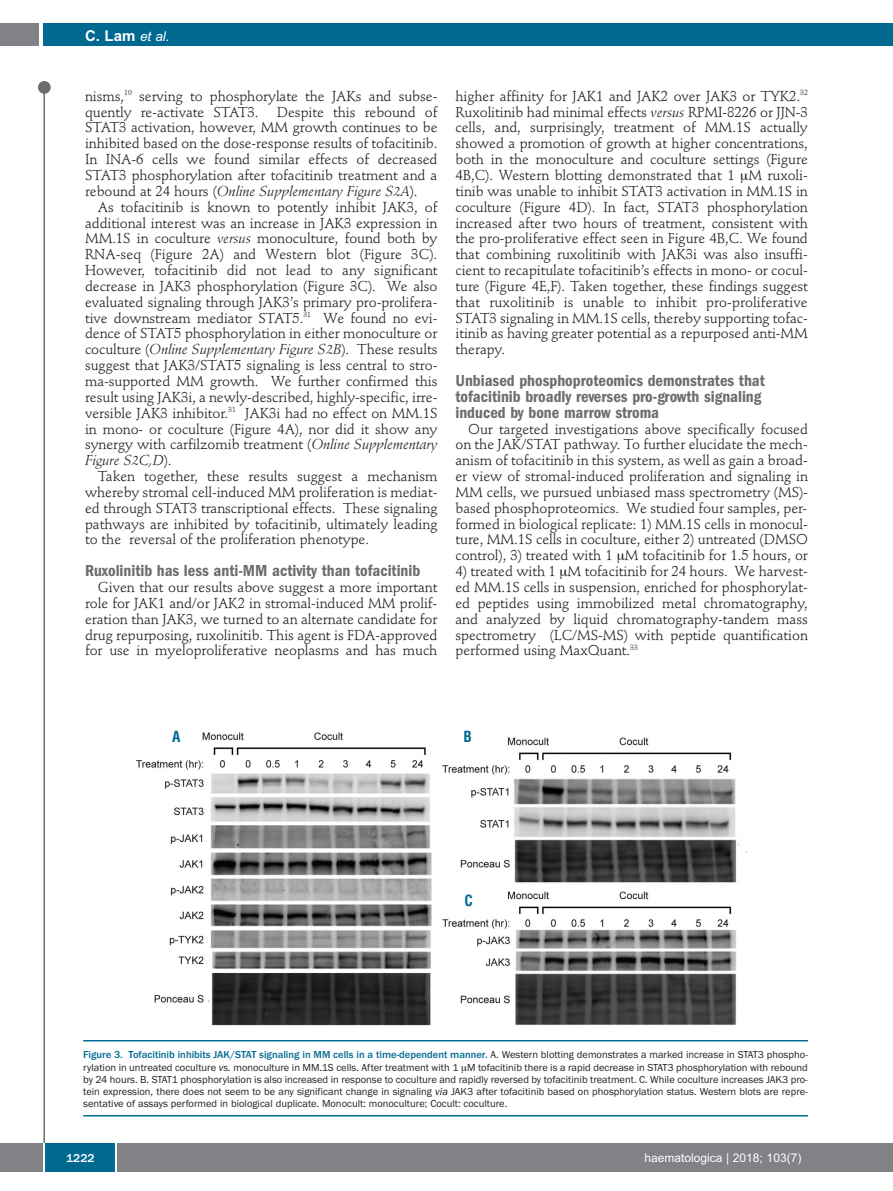
<style>
.page{position:relative;width:893px;height:1191px;background:#fff}
.page>*{position:absolute;margin:0;border:0;box-sizing:border-box;transform-origin:0 0}
.t1{font:600 condensed 16.5px/15.9px "Franklin Gothic";color:#6c6d70}
.t2{font:700 15px "Arial";color:#fff}
.t3{font:700 condensed 15px "Helvetica";color:#006991}
.t4{font:14.25px/15.9px "Stempel Schneidler";letter-spacing:-.005em;color:#231f20;text-align:justify}
.t5{font:12px "Arial";color:#fff}
.t6{font:500 12px "Franklin Gothic";color:#fff}
.t7{font:10.5px/12px "Franklin Gothic";color:#231f20;text-align:justify}
.s1{font-weight:400;font-style:italic;font-size:13.5px}
.s2{font-style:italic}
.s3{font-weight:500;color:#006991}
</style>
<div class="page">
<div style="left:38px;top:81px;width:13px;height:13px;background:#6c6d70;border-radius:50%"></div>
<hr style="left:43px;top:84px;width:2px;height:1061px;background:#6c6d70">
<div style="left:43px;top:23px;width:850px;height:22px;background:#006991"></div>
<div style="left:0;top:23px;width:39px;height:22px;background:#808285"></div>
<div style="left:0;top:1143px;width:893px;height:28px;background:#808285"></div>
<div style="left:45px;top:1143px;width:71px;height:28px;background:#006991"></div>
<hr style="left:43px;top:1143px;width:2px;height:28px;background:#fff">
<svg style="left:116px;top:1143px;width:1px;height:28px"></svg>
<img style="left:136px;top:732px;width:611px;height:294px">
<hr style="left:83px;top:1040px;width:725px;height:1px;background:#006991">
<hr style="left:83px;top:1115px;width:725px;height:1px;background:#006991">
<p class="t2" style="left:85px;top:27px;width:86px">C. Lam <span class="s1">et al.</span></p>
<p class="t4" style="left:85px;top:89px;width:354px">nisms,<sup>10</sup> serving to phosphorylate the JAKs and subse&shy;quently re-activate STAT3.</p>
<p class="t4" style="left:85px;top:105px;width:354px;text-indent:192px">Despite this rebound of STAT3 activation, however, MM growth continues to be inhibited based on the dose-response results of tofacitinib.<br>In INA-6 cells we found similar effects of decreased STAT3 phosphorylation after tofacitinib treatment and a rebound at 24 hours (<span class="s2">Online Supplementary Figure S2A</span>).</p>
<p class="t4" style="left:85px;top:200px;width:354px;text-indent:13px">As tofacitinib is known to potently inhibit JAK3, of additional interest was an increase in JAK3 expression in MM.1S in coculture <span class="s2">versus</span> monoculture, found both by RNA-seq (Figure 2A) and Western blot (Figure 3C).<br>However, tofacitinib did not lead to any significant decrease in JAK3 phosphorylation (Figure 3C). We also evaluated signaling through JAK3’s primary pro-prolifera&shy;tive downstream mediator STAT5.<sup>31</sup> We found no evi&shy;dence of STAT5 phosphorylation in either monoculture or coculture (<span class="s2">Online Supplementary Figure S2B</span>). These results suggest that JAK3/STAT5 signaling is less central to stro&shy;ma-supported MM growth. We further confirmed this result using JAK3i, a newly-described, highly-specific, irre&shy;versible JAK3 inhibitor.<sup>31</sup> JAK3i had no effect on MM.1S in mono- or coculture (Figure 4A), nor did it show any synergy with carfilzomib treatment (<span class="s2">Online Supplementary Figure S2C,D</span>).</p>
<p class="t4" style="left:85px;top:469px;width:354px;text-indent:13px">Taken together, these results suggest a mechanism whereby stromal cell-induced MM proliferation is mediat&shy;ed through STAT3 transcriptional effects. These signaling pathways are inhibited by tofacitinib, ultimately leading to the reversal of the proliferation phenotype.</p>
<p class="t1" style="left:85px;top:564px;width:337px">Ruxolinitib has less anti-MM activity than tofacitinib</p>
<p class="t4" style="left:85px;top:580px;width:354px;text-indent:13px">Given that our results above suggest a more important role for JAK1 and/or JAK2 in stromal-induced MM prolif&shy;eration than JAK3, we turned to an alternate candidate for drug repurposing, ruxolinitib. This agent is FDA-approved for use in myeloproliferative neoplasms and has much</p>
<p class="t4" style="left:455px;top:89px;width:354px">higher affinity for JAK1 and JAK2 over JAK3 or TYK2.<sup>32<br></sup>Ruxolitinib had minimal effects <span class="s2">versus</span> RPMI-8226 or JJN-3 cells, and, surprisingly, treatment of MM.1S actually showed a promotion of growth at higher concentrations, both in the monoculture and coculture settings (Figure 4B,C). Western blotting demonstrated that 1 M ruxoli&shy;tinib was unable to inhibit STAT3 activation in MM.1S in coculture (Figure 4D). In fact, STAT3 phosphorylation increased after two hours of treatment, consistent with the pro-proliferative effect seen in Figure 4B,C. We found that combining ruxolitinib with JAK3i was also insuffi&shy;cient to recapitulate tofacitinib’s effects in mono- or cocul&shy;ture (Figure 4E,F). Taken together, these findings suggest that ruxolitinib is unable to inhibit pro-proliferative STAT3 signaling in MM.1S cells, thereby supporting tofac&shy;itinib as having greater potential as a repurposed anti-MM therapy.</p>
<p class="t1" style="left:455px;top:374px;width:311px">Unbiased phosphoproteomics demonstrates that tofacitinib broadly reverses pro-growth signaling induced by bone marrow stroma</p>
<p class="t4" style="left:455px;top:422px;width:354px;text-indent:13px">Our targeted investigations above specifically focused on the JAK/STAT pathway. To further elucidate the mech&shy;anism of tofacitinib in this system, as well as gain a broad&shy;er view of stromal-induced proliferation and signaling in MM cells, we pursued unbiased mass spectrometry (MS)- based phosphoproteomics. We studied four samples, per&shy;formed in biological replicate: 1) MM.1S cells in monocul&shy;ture, MM.1S cells in coculture, either 2) untreated (DMSO control), 3) treated with 1 M tofacitinib for 1.5 hours, or</p>
<p class="t4" style="left:455px;top:565px;width:354px">4) treated with 1 M tofacitinib for 24 hours. We harvest&shy;ed MM.1S cells in suspension, enriched for phosphorylat&shy;ed peptides using immobilized metal chromatography, and analyzed by liquid chromatography-tandem mass spectrometry (LC/MS-MS) with peptide quantification performed using MaxQuant.<sup>33</sup></p>
<p class="t3" style="left:172px;top:728px;width:10px">A</p>
<p class="t3" style="left:463px;top:728px;width:10px">B</p>
<p class="t3" style="left:464px;top:892px;width:10px">C</p>
<p class="t7" style="left:83px;top:1048px;width:726px"><span class="s3">Figure 3. Tofacitinib inhibits JAK/STAT signaling in MM cells in a time-dependent manner.</span> A. Western blotting demonstrates a marked increase in STAT3 phospho&shy;rylation in untreated coculture <span class="s2">vs.</span> monoculture in MM.1S cells. After treatment with 1 M tofacitinib there is a rapid decrease in STAT3 phosphorylation with rebound by 24 hours. B. STAT1 phosphorylation is also increased in response to coculture and rapidly reversed by tofacitinib treatment. C. While coculture increases JAK3 pro&shy;tein expression, there does not seem to be any significant change in signaling <span class="s2">via</span> JAK3 after tofacitinib based on phosphorylation status. Western blots are repre&shy;sentative of assays performed in biological duplicate. Monocult: monoculture; Cocult: coculture.</p>
<p class="t6" style="left:66px;top:1150px;width:30px">1222</p>
<p class="t5" style="left:644px;top:1150px;width:158px">haematologica | 2018; 103(7)</p>
</div>
